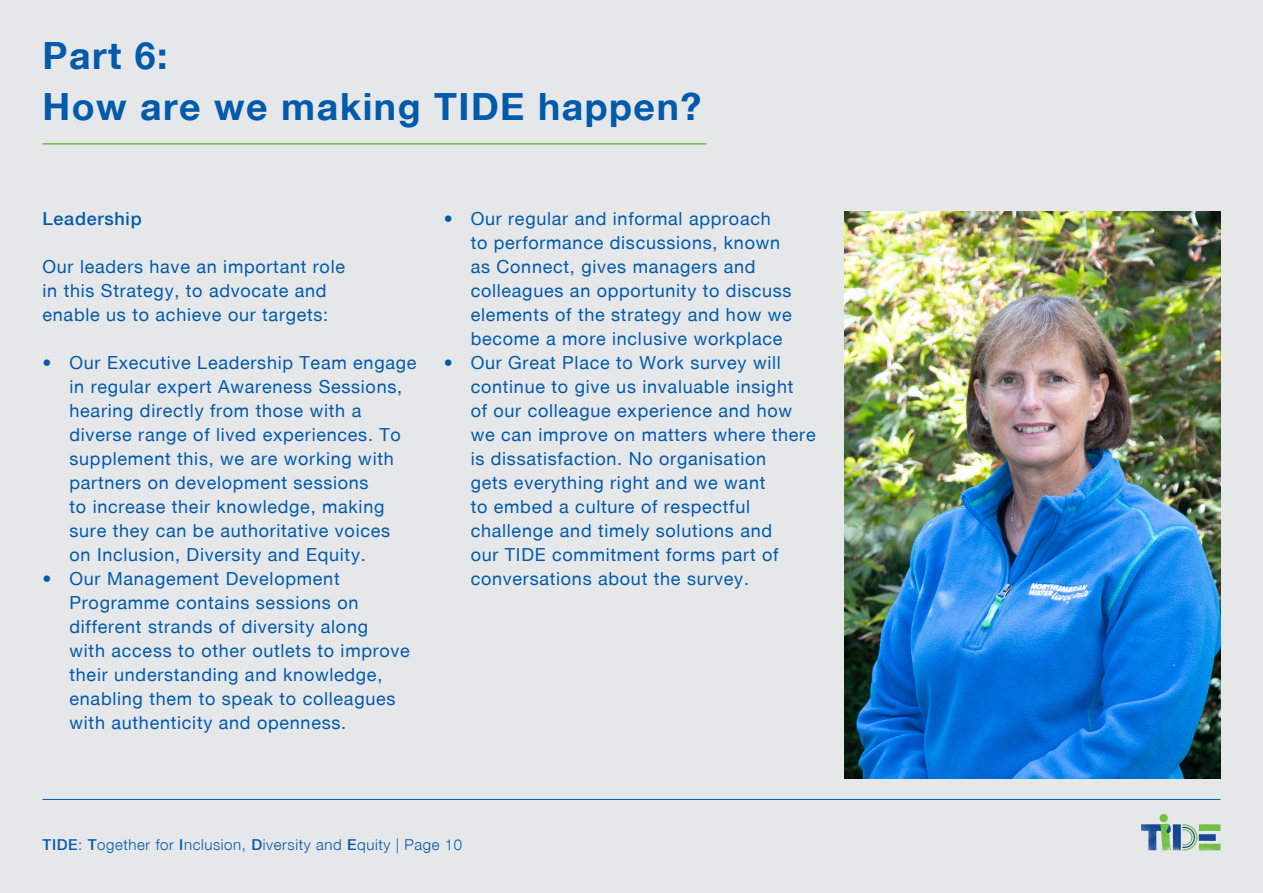
<style>
.page{position:relative;width:1263px;height:893px;background:#e6e7e9}
.page>*{position:absolute;margin:0;border:0;box-sizing:border-box;transform-origin:0 0}
.t1{font:37.5px "Helvetica Neue Bold WHAM";letter-spacing:.04em;color:#015aaa}
.t2{font:18px/24px "Helvetica Neue Roman WHAM";letter-spacing:.04em;color:#015aaa}
.t3{font:18px "Helvetica Neue Medium WHAM";letter-spacing:.04em;color:#015aaa}
.t4{font:15px "Helvetica Neue Light WHAM";letter-spacing:.04em;color:#015aaa}
.s1{font-family:"Helvetica Neue Medium WHAM"}
</style>
<div class="page">
<hr style="left:43px;top:799px;width:1177px;height:1px;background:#015aaa">
<svg style="left:1141px;top:814px;width:79px;height:37px"></svg>
<img style="left:845px;top:212px;width:375px;height:566px">
<hr style="left:43px;top:143px;width:664px;height:2px;background:#71bf44">
<p class="t1" style="left:43px;top:33px;width:127px">Part 6:</p>
<p class="t1" style="left:43px;top:84px;width:660px">How are we making TIDE happen?</p>
<p class="t3" style="left:43px;top:208px;width:101px">Leadership</p>
<p class="t2" style="left:43px;top:254px;width:304px">Our leaders have an important role in this Strategy, to advocate and enable us to achieve our targets:</p>
<p class="t2" style="left:70px;top:350px;width:348px;text-indent:-27px">• Our Executive Leadership Team engage in regular expert Awareness Sessions, hearing directly from those with a diverse range of lived experiences. To supplement this, we are working with partners on development sessions<br>to increase their knowledge, making sure they can be authoritative voices<br>on Inclusion, Diversity and Equity.</p>
<p class="t2" style="left:70px;top:566px;width:342px;text-indent:-27px">• Our Management Development Programme contains sessions on different strands of diversity along<br>with access to other outlets to improve their understanding and knowledge, enabling them to speak to colleagues with authenticity and openness.</p>
<p class="t2" style="left:471px;top:206px;width:323px;text-indent:-27px">• Our regular and informal approach to performance discussions, known as Connect, gives managers and colleagues an opportunity to discuss elements of the strategy and how we become a more inclusive workplace</p>
<p class="t2" style="left:471px;top:350px;width:346px;text-indent:-27px">• Our Great Place to Work survey will continue to give us invaluable insight<br>of our colleague experience and how we can improve on matters where there is dissatisfaction. No organisation<br>gets everything right and we want<br>to embed a culture of respectful challenge and timely solutions and<br>our TIDE commitment forms part of conversations about the survey.</p>
<p class="t4" style="left:43px;top:836px;width:421px"><span class="s1">TIDE</span>: <span class="s1">T</span>ogether for <span class="s1">I</span>nclusion, <span class="s1">D</span>iversity and <span class="s1">E</span>quity | Page 10</p>
</div>
